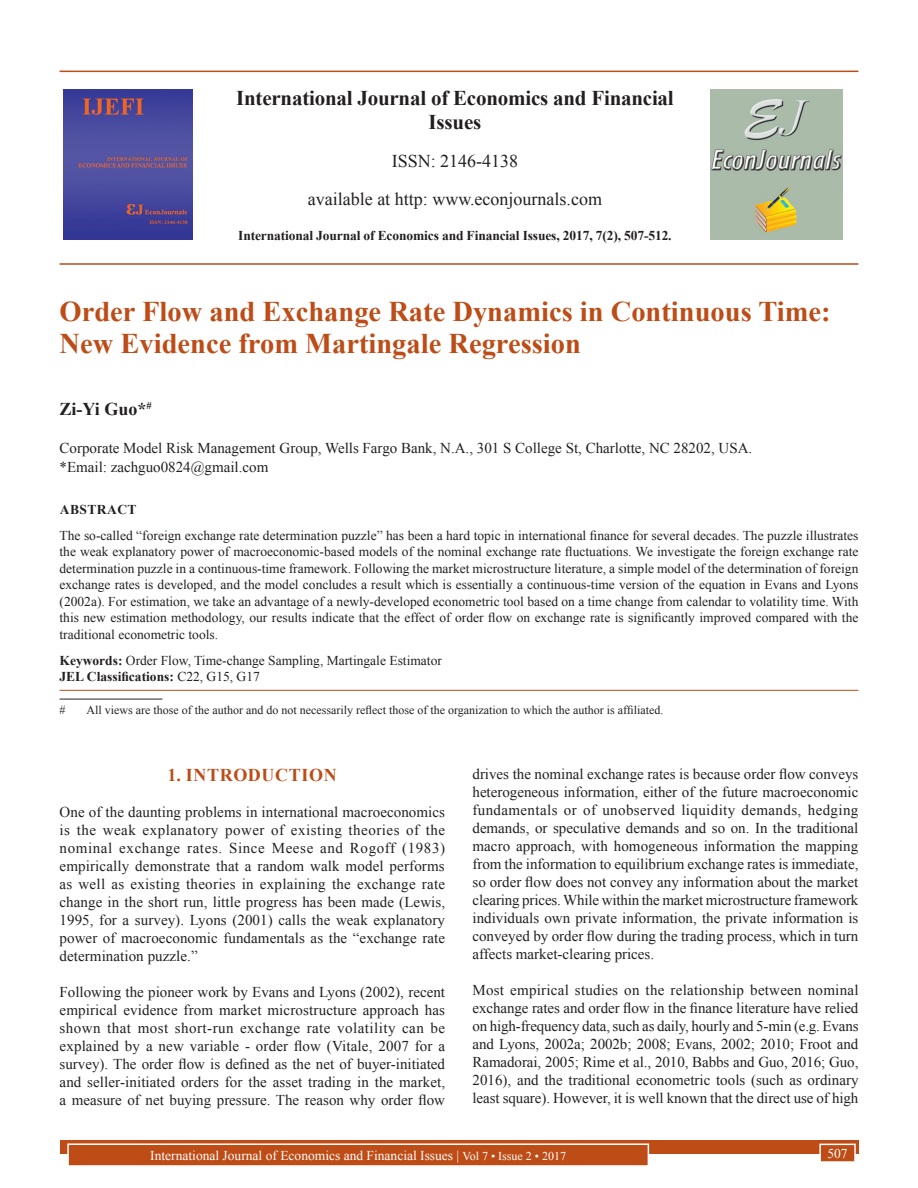
<style>
.page{position:relative;width:918px;height:1188px;background:#fff}
.page>*{position:absolute;margin:0;border:0;box-sizing:border-box;transform-origin:0 0}
.AT{font:700 28.5px/31.5px "Times New Roman";color:#bd4c16}
.Issue_details{font:700 21px/24px "Times New Roman";letter-spacing:-.01em;color:#231f20;text-align:center}
.Issue_details-2{font:18px "Times New Roman";color:#231f20}
.t1{font:700 18px "Times New Roman";letter-spacing:.035em;color:#bd4c16}
.AU{font:700 18px "Times New Roman";color:#231f20}
.TX{font:15px/18px "Times New Roman";color:#231f20;text-align:justify}
.AFF{font:15px/19.8px "Times New Roman";color:#231f20}
.ABS{font:13.5px/16.5px "Times New Roman";color:#231f20;text-align:justify}
.KWD{font:13.5px/16.2px "Times New Roman";color:#231f20}
.Folio{font:13.5px "Times New Roman";color:#fff}
.Issue_details-3{font:700 13.5px "Times New Roman";letter-spacing:-.01em;color:#231f20}
.ABSH{font:700 13.5px "Times New Roman";letter-spacing:.035em;color:#231f20}
.FN{font:12px "Times New Roman";color:#231f20}
.s1{font-weight:700}
.s2{font-size:12px}
</style>
<div class="page">
<hr style="left:60px;top:71px;width:798px;height:1px;background:#bd4c16">
<hr style="left:60px;top:263px;width:798px;height:2px;background:#bd4c16">
<img style="left:64px;top:89px;width:129px;height:151px">
<img style="left:711px;top:89px;width:132px;height:150px">
<div style="left:60px;top:1140px;width:798px;height:13px;background:#bd4c16"></div>
<div style="left:68px;top:1144px;width:580px;height:22px;background:#bd4c16"></div>
<div style="left:67px;top:1143px;width:582px;height:24px;border:2px solid #fff"></div>
<div style="left:820px;top:1144px;width:35px;height:18px;background:#bd4c16"></div>
<div style="left:819px;top:1144px;width:37px;height:19px;border:2px solid #fff"></div>
<hr style="left:60px;top:690px;width:798px;height:1px;background:#bd4c16">
<hr style="left:60px;top:699px;width:102px;height:1px;background:#231f20">
<p class="Issue_details" style="left:236px;top:85px;width:439px">International Journal of Economics and Financial<br>Issues</p>
<p class="Issue_details-2" style="left:392px;top:148px;width:128px">ISSN: 2146-4138</p>
<p class="Issue_details-2" style="left:308px;top:186px;width:296px">available at http: www.econjournals.com</p>
<p class="Issue_details-3" style="left:238px;top:226px;width:435px">International Journal of Economics and Financial Issues, 2017, 7(2), 507-512.</p>
<p class="AT" style="left:60px;top:295px;width:773px">Order Flow and Exchange Rate Dynamics in Continuous Time:<br>New Evidence from Martingale Regression</p>
<p class="AU" style="left:60px;top:396px;width:94px">Zi-Yi Guo*<sup>#</sup></p>
<p class="AFF" style="left:60px;top:437px;width:694px">Corporate Model Risk Management Group, Wells Fargo Bank, N.A., 301 S College St, Charlotte, NC 28202, USA. *Email: zachguo0824@gmail.com</p>
<p class="ABSH" style="left:60px;top:500px;width:78px">ABSTRACT</p>
<p class="ABS" style="left:60px;top:526px;width:800px">The so-called “foreign exchange rate determination puzzle” has been a hard topic in international finance for several decades. The puzzle illustrates the weak explanatory power of macroeconomic-based models of the nominal exchange rate fluctuations. We investigate the foreign exchange rate determination puzzle in a continuous-time framework. Following the market microstructure literature, a simple model of the determination of foreign exchange rates is developed, and the model concludes a result which is essentially a continuous-time version of the equation in Evans and Lyons (2002a). For estimation, we take an advantage of a newly-developed econometric tool based on a time change from calendar to volatility time. With this new estimation methodology, our results indicate that the effect of order flow on exchange rate is significantly improved compared with the traditional econometric tools.</p>
<p class="KWD" style="left:60px;top:652px;width:384px"><span class="s1">Keywords:</span> Order Flow, Time-change Sampling, Martingale Estimator<br><span class="s1">JEL Classifications:</span> C22, G15, G17</p>
<p class="FN" style="left:60px;top:702px;width:7px">#</p>
<p class="FN" style="left:87px;top:702px;width:578px">All views are those of the author and do not necessarily reflect those of the organization to which the author is affiliated.</p>
<h1 class="t1" style="left:168px;top:762px;width:171px">1. INTRODUCTION</h1>
<p class="TX" style="left:60px;top:802px;width:387px">One of the daunting problems in international macroeconomics is the weak explanatory power of existing theories of the nominal exchange rates. Since Meese and Rogoff (1983) empirically demonstrate that a random walk model performs as well as existing theories in explaining the exchange rate change in the short run, little progress has been made (Lewis, 1995, for a survey). Lyons (2001) calls the weak explanatory power of macroeconomic fundamentals as the “exchange rate determination puzzle.”</p>
<p class="TX" style="left:60px;top:982px;width:387px">Following the pioneer work by Evans and Lyons (2002), recent empirical evidence from market microstructure approach has shown that most short-run exchange rate volatility can be explained by a new variable - order flow (Vitale, 2007 for a survey). The order flow is defined as the net of buyer-initiated and seller-initiated orders for the asset trading in the market, a measure of net buying pressure. The reason why order flow</p>
<p class="TX" style="left:472px;top:764px;width:387px">drives the nominal exchange rates is because order flow conveys heterogeneous information, either of the future macroeconomic fundamentals or of unobserved liquidity demands, hedging demands, or speculative demands and so on. In the traditional macro approach, with homogeneous information the mapping from the information to equilibrium exchange rates is immediate, so order flow does not convey any information about the market clearing prices. While within the market microstructure framework individuals own private information, the private information is conveyed by order flow during the trading process, which in turn affects market-clearing prices.</p>
<p class="TX" style="left:472px;top:980px;width:388px">Most empirical studies on the relationship between nominal exchange rates and order flow in the finance literature have relied on high-frequency data, such as daily, hourly and 5-min (e.g. Evans and Lyons, 2002a; 2002b; 2008; Evans, 2002; 2010; Froot and Ramadorai, 2005; Rime et al., 2010, Babbs and Guo, 2016; Guo, 2016), and the traditional econometric tools (such as ordinary least square). However, it is well known that the direct use of high</p>
<p class="Folio" style="left:150px;top:1146px;width:417px">International Journal of Economics and Financial Issues | <span class="s2">Vol 7 • Issue 2 • 2017</span></p>
<p class="Folio" style="left:827px;top:1144px;width:22px">507</p>
</div>
